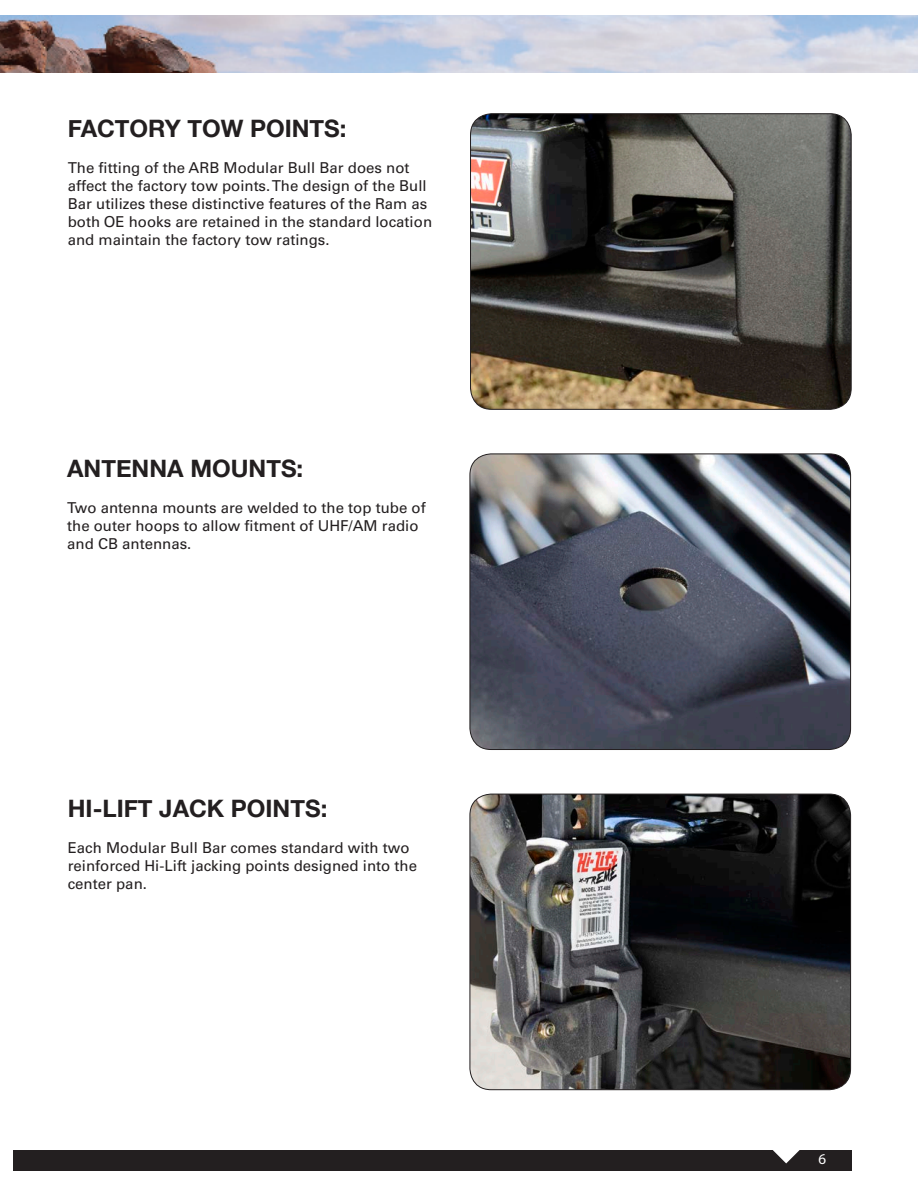
<style>
.page{position:relative;width:918px;height:1188px;background:#fff}
.page>*{position:absolute;margin:0;border:0;box-sizing:border-box;transform-origin:0 0}
.t1{font:700 24px "Helvetica Neue";color:#231f20}
.t2{font:15px/18px "Univers LT Pro 55 Roman";color:#231f20}
.t3{font:15px "Myriad Pro";color:#fff}
</style>
<div class="page">
<div style="left:13px;top:1150px;width:838px;height:21px;background:#231f20"></div>
<svg style="left:773px;top:1150px;width:27px;height:13px"></svg>
<img style="left:0;top:16px;width:918px;height:57px">
<img style="left:471px;top:114px;width:380px;height:295px">
<div style="left:470px;top:114px;width:381px;height:296px;border:1px solid #231f20;border-radius:21px"></div>
<img style="left:470px;top:454px;width:381px;height:296px">
<div style="left:470px;top:454px;width:381px;height:296px;border:1px solid #231f20;border-radius:21px"></div>
<img style="left:470px;top:794px;width:381px;height:296px">
<div style="left:470px;top:794px;width:381px;height:296px;border:1px solid #231f20;border-radius:21px"></div>
<p class="t1" style="left:68px;top:110px;width:280px">FACTORY TOW POINTS:</p>
<p class="t2" style="left:68px;top:159px;width:366px">The fitting of the ARB Modular Bull Bar does not affect the factory tow points. The design of the Bull Bar utilizes these distinctive features of the Ram as both OE hooks are retained in the standard location and maintain the factory tow ratings.</p>
<p class="t1" style="left:67px;top:450px;width:238px">ANTENNA MOUNTS:</p>
<p class="t2" style="left:67px;top:499px;width:360px">Two antenna mounts are welded to the top tube of the outer hoops to allow fitment of UHF/AM radio and CB antennas.</p>
<p class="t1" style="left:68px;top:790px;width:261px">HI-LIFT JACK POINTS:</p>
<p class="t2" style="left:68px;top:839px;width:351px">Each Modular Bull Bar comes standard with two reinforced Hi-Lift jacking points designed into the center pan.</p>
<p class="t3" style="left:819px;top:1149px;width:9px">6</p>
</div>
